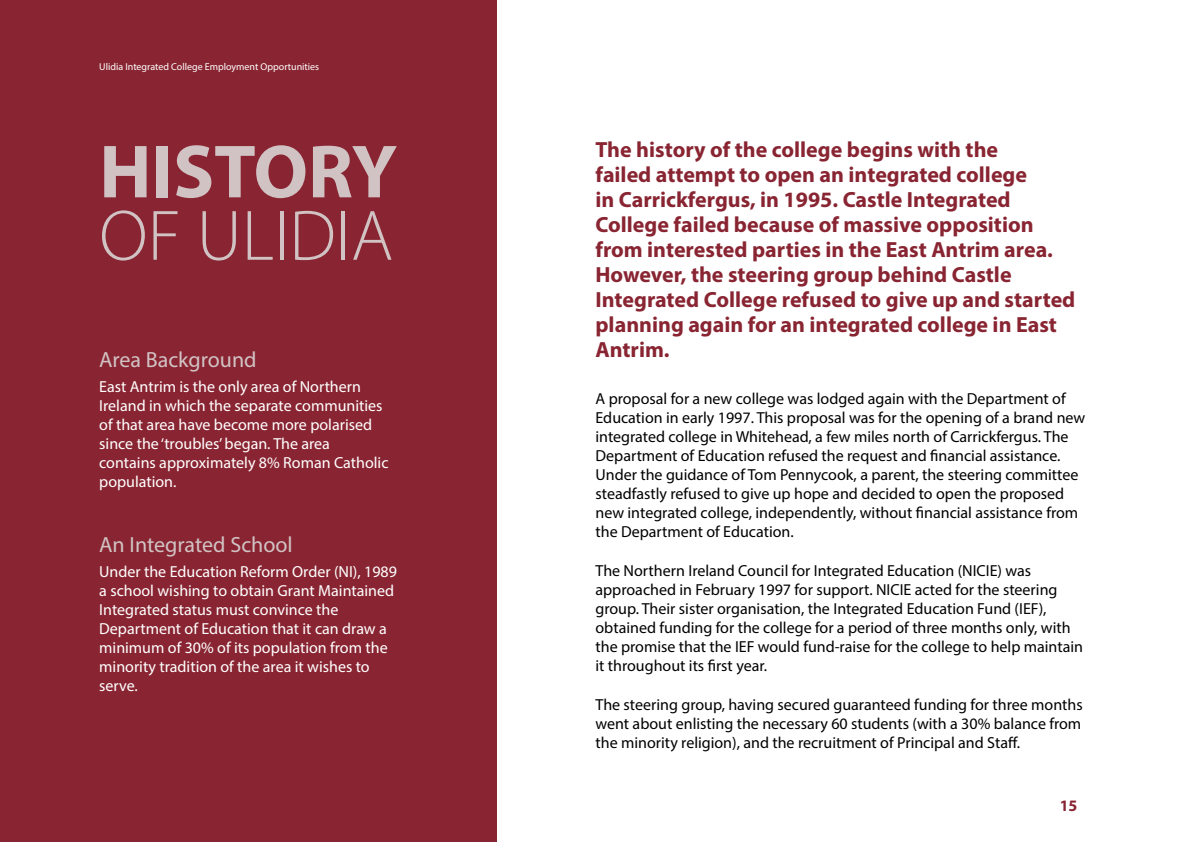
<style>
.page{position:relative;width:1191px;height:842px;background:#fff}
.page>*{position:absolute;margin:0;border:0;box-sizing:border-box;transform-origin:0 0}
.t1{font:700 76px "Myriad Pro";color:#d1c3c4}
.t2{font:300 72px "Myriad Pro";color:#d1c3c4}
.t3{font:700 22px/25px "Myriad Pro";color:#892532}
.t4{font:22px "Myriad Pro";color:#d1c3c4}
.t5{font:16px/19px "Myriad Pro";color:#000}
.t6{font:16px/19px "Myriad Pro";color:#fff}
.t7{font:700 16px "Myriad Pro";color:#892532}
.t8{font:10px "Myriad Pro";color:#fff}
</style>
<div class="page">
<div style="left:0;top:0;width:496px;height:842px;background:#892532"></div>
<p class="t8" style="left:99px;top:61px;width:221px">Ulidia Integrated College Employment Opportunities</p>
<h1 class="t1" style="left:99px;top:122px;width:299px">HISTORY</h1>
<h2 class="t2" style="left:99px;top:192px;width:295px">OF ULIDIA</h2>
<h3 class="t4" style="left:99px;top:346px;width:159px">Area Background</h3>
<p class="t6" style="left:99px;top:377px;width:291px">East Antrim is the only area of Northern Ireland in which the separate communities of that area have become more polarised since the ‘troubles’ began. The area contains approximately 8% Roman Catholic population.</p>
<h3 class="t4" style="left:99px;top:531px;width:195px">An Integrated School</h3>
<p class="t6" style="left:99px;top:562px;width:299px">Under the Education Reform Order (NI), 1989 a school wishing to obtain Grant Maintained Integrated status must convince the Department of Education that it can draw a minimum of 30% of its population from the minority tradition of the area it wishes to serve.</p>
<p class="t3" style="left:595px;top:136px;width:481px">The history of the college begins with the<br>failed attempt to open an integrated college<br>in Carrickfergus, in 1995. Castle Integrated College failed because of massive opposition from interested parties in the East Antrim area.<br>However, the steering group behind Castle Integrated College refused to give up and started planning again for an integrated college in East Antrim.</p>
<p class="t5" style="left:595px;top:389px;width:491px">A proposal for a new college was lodged again with the Department of Education in early 1997. This proposal was for the opening of a brand new integrated college in Whitehead, a few miles north of Carrickfergus. The Department of Education refused the request and financial assistance.<br>Under the guidance of Tom Pennycook, a parent, the steering committee steadfastly refused to give up hope and decided to open the proposed new integrated college, independently, without financial assistance from the Department of Education.</p>
<p class="t5" style="left:595px;top:561px;width:489px">The Northern Ireland Council for Integrated Education (NICIE) was approached in February 1997 for support. NICIE acted for the steering group. Their sister organisation, the Integrated Education Fund (IEF), obtained funding for the college for a period of three months only, with the promise that the IEF would fund-raise for the college to help maintain it throughout its first year.</p>
<p class="t5" style="left:595px;top:695px;width:489px;text-align:justify">The steering group, having secured guaranteed funding for three months went about enlisting the necessary 60 students (with a 30% balance from the minority religion), and the recruitment of Principal and Staff.</p>
<p class="t7" style="left:1059px;top:795px;width:19px">15</p>
</div>
